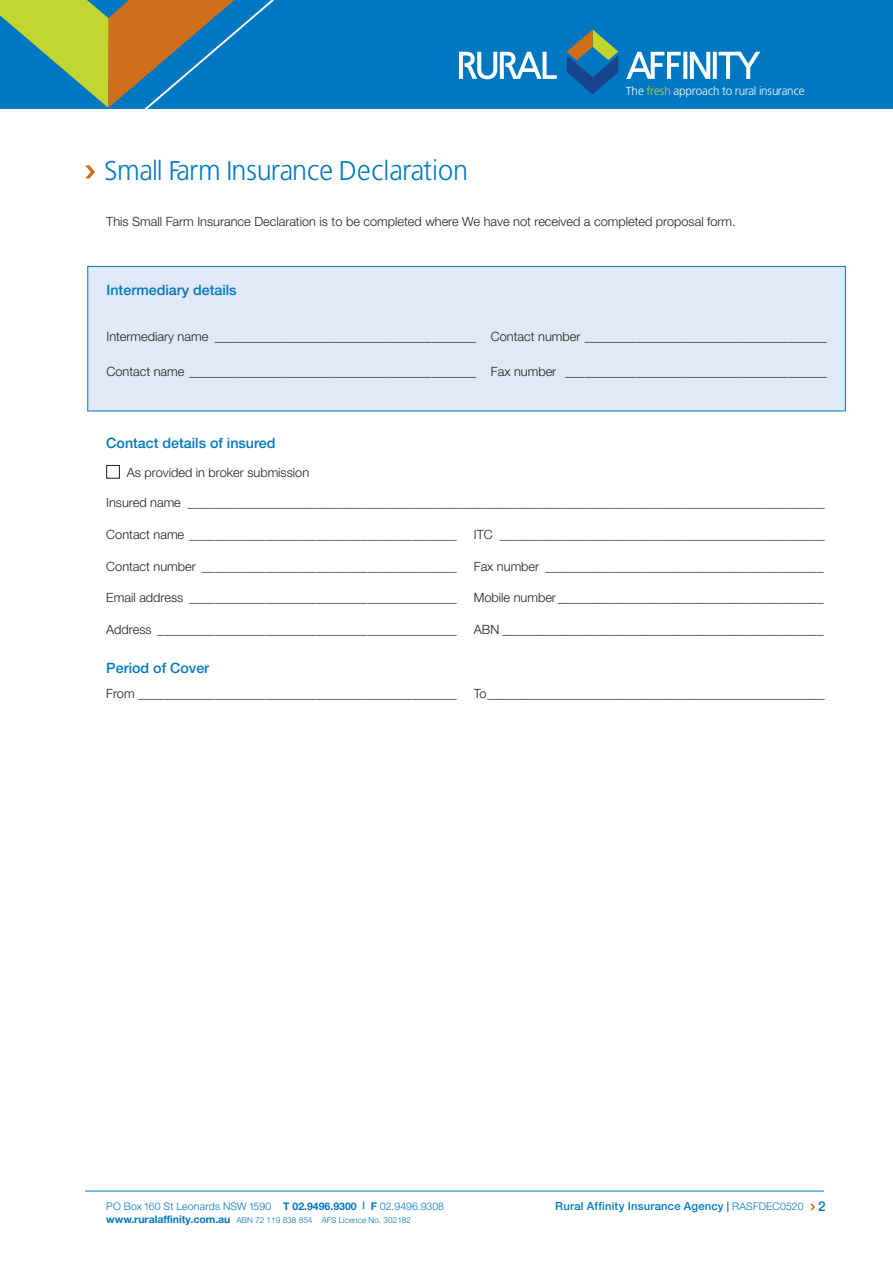
<style>
.page{position:relative;width:893px;height:1263px;background:#fff}
.page>*{position:absolute;margin:0;border:0;box-sizing:border-box;transform-origin:0 0}
.t1{font:27px "Bastardus Sans";color:#0078c1}
.t2{font:500 14.25px "Helvetica Neue";color:#0078c1}
.t3{font:300 12.75px "Helvetica Neue";color:#221e1f}
.t4{font:11.55px "Bastardus Sans";color:#fff}
.t5{font:500 11.25px "Helvetica Neue";letter-spacing:.02em;color:#0078c1}
.t6{font:300 10.5px "Helvetica Neue";letter-spacing:.01em;color:#0078c1}
.t7{font:300 8.25px "Helvetica Neue";color:#0078c1}
.s1{color:#c1d72e}
.s2{font-weight:700}
.s3{font-size:10.5px}
.s4{font-weight:300;font-size:10.5px}
.s5{font-size:13.5px}
.s6{font-weight:700;font-size:10.5px}
</style>
<div class="page">
<div style="left:0;top:0;width:893px;height:109px;background:#0078c1"></div>
<svg style="left:0;top:0;width:275px;height:109px"></svg>
<svg style="left:459px;top:52px;width:98px;height:27px"></svg>
<svg style="left:626px;top:52px;width:134px;height:27px"></svg>
<svg style="left:567px;top:30px;width:51px;height:64px"></svg>
<hr style="left:85px;top:1191px;width:739px;height:1px;background:#0078c1">
<svg style="left:810px;top:1204px;width:5px;height:6px"></svg>
<div style="left:106px;top:465px;width:14px;height:14px;border:1px solid #221e1f"></div>
<div style="left:87px;top:266px;width:759px;height:145px;background:#e1e9f6;border:1px solid #0078c1"></div>
<svg style="left:85px;top:165px;width:10px;height:13px"></svg>
<h1 class="t1" style="left:104px;top:155px;width:366px">Small Farm Insurance Declaration</h1>
<p class="t4" style="left:626px;top:84px;width:180px">The <span class="s1">fresh</span> approach to rural insurance</p>
<p class="t3" style="left:106px;top:213px;width:631px">This Small Farm Insurance Declaration is to be completed where We have not received a completed proposal form.</p>
<p class="t2" style="left:107px;top:281px;width:132px">Intermediary details</p>
<p class="t3" style="left:107px;top:329px;width:722px">Intermediary name _________________________________________ Contact number ______________________________________</p>
<p class="t3" style="left:107px;top:363px;width:722px">Contact name _____________________________________________ Fax number _________________________________________</p>
<p class="t2" style="left:106px;top:434px;width:171px">Contact details of insured</p>
<p class="t3" style="left:127px;top:465px;width:184px">As provided in broker submission</p>
<p class="t3" style="left:106px;top:494px;width:720px">Insured name ______________________________________________________________________________________________________</p>
<p class="t3" style="left:106px;top:526px;width:352px">Contact name __________________________________________</p>
<p class="t3" style="left:474px;top:526px;width:353px">ITC ____________________________________________________</p>
<p class="t3" style="left:106px;top:558px;width:352px">Contact number ________________________________________</p>
<p class="t3" style="left:474px;top:558px;width:352px">Fax number _____________________________________________</p>
<p class="t3" style="left:106px;top:590px;width:352px">Email address __________________________________________</p>
<p class="t3" style="left:474px;top:590px;width:352px">Mobile number ___________________________________________</p>
<p class="t3" style="left:106px;top:622px;width:352px">Address _______________________________________________</p>
<p class="t3" style="left:474px;top:622px;width:352px">ABN ____________________________________________________</p>
<p class="t2" style="left:106px;top:659px;width:104px">Period of Cover</p>
<p class="t3" style="left:106px;top:686px;width:352px">From __________________________________________________</p>
<p class="t3" style="left:474px;top:686px;width:353px">To______________________________________________________</p>
<p class="t6" style="left:106px;top:1200px;width:339px">PO Box 160 St Leonards NSW 1590 <span class="s2">T 02.9496.9300 | F</span> 02.9496.9308</p>
<p class="t5" style="left:555px;top:1199px;width:272px">Rural Affinity Insurance Agency <span class="s3">|</span> <span class="s4">RASFDEC0520</span> <span class="s5">2</span></p>
<p class="t7" style="left:106px;top:1215px;width:306px"><span class="s6">www.ruralaffinity.com.au</span> ABN 72 119 838 854 AFS Licence No. 302182</p>
</div>
